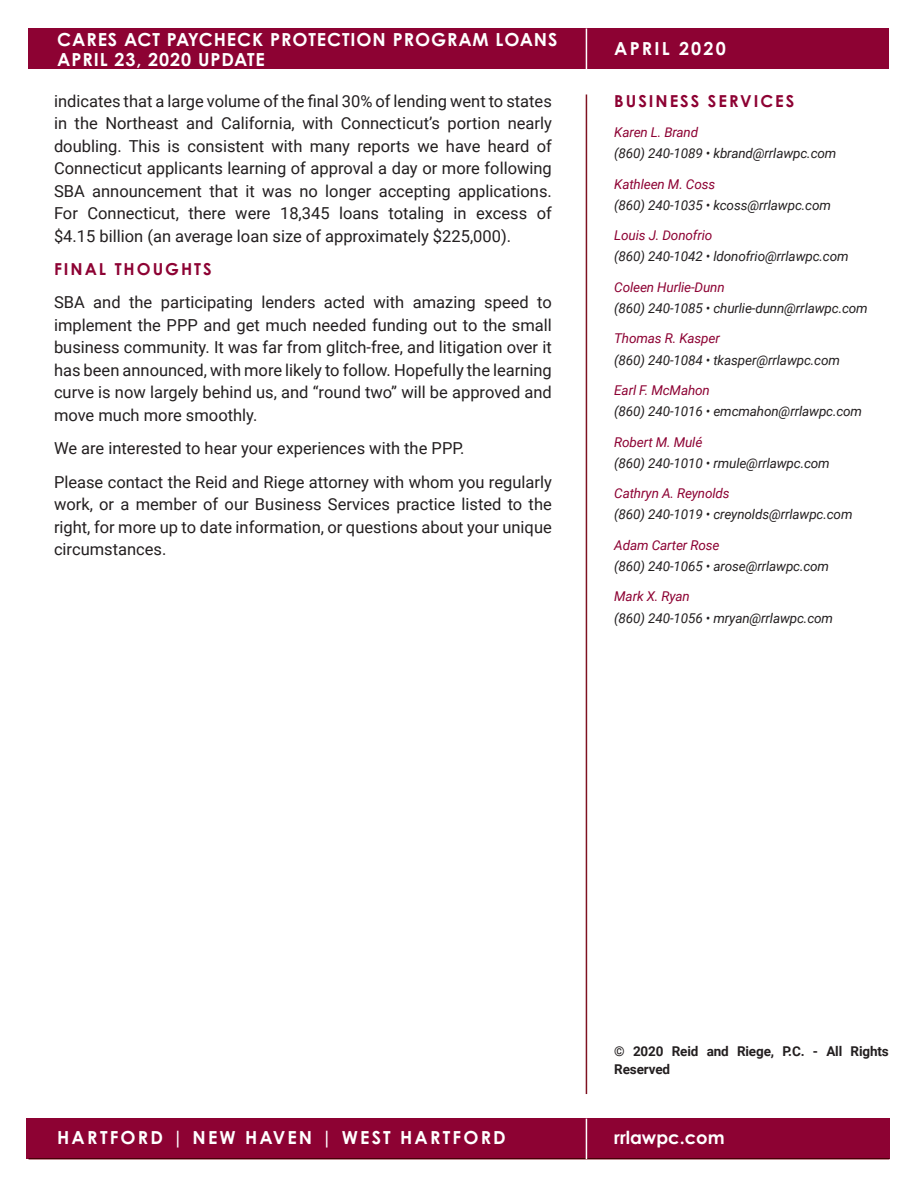
<style>
.page{position:relative;width:918px;height:1188px;background:#fff}
.page>*{position:absolute;margin:0;border:0;box-sizing:border-box;transform-origin:0 0}
.Body_Copy{font:700 18px/19.5px "Century Gothic Pro";letter-spacing:.05em;color:#fff}
.Body_Copy-2{font:700 18px "Century Gothic Pro";letter-spacing:.12em;color:#fff}
.Body_Copy-3{font:700 18px "Century Gothic Pro";color:#fff}
.Body_Copy-4{font:16.5px/22.5px "Roboto";color:#231f20;text-align:justify}
.Body_Copy-5{font:700 16.5px "Century Gothic Pro";letter-spacing:.12em;color:#8d0233}
.Body_Copy-6{font:italic 13.5px "Roboto";letter-spacing:-.01em;color:#231f20}
.Body_Copy-7{font:italic 13.5px "Roboto";letter-spacing:-.01em;color:#8d0233}
.t1{font:700 13.5px/18px "Roboto";letter-spacing:-.01em;color:#231f20}
</style>
<div class="page">
<hr style="left:586px;top:94px;width:1px;height:1000px;background:#7f1221">
<hr style="left:28px;top:1158px;width:862px;height:2px;background:#7f1221">
<div style="left:26px;top:1119px;width:864px;height:40px;background:#8d0233"></div>
<hr style="left:586px;top:1119px;width:1px;height:40px;background:#fff">
<div style="left:28px;top:28px;width:862px;height:41px;background:#8d0233"></div>
<hr style="left:586px;top:28px;width:1px;height:54px;background:#fff">
<p class="Body_Copy" style="left:57px;top:29px;width:502px">CARES ACT PAYCHECK PROTECTION PROGRAM LOANS<br>APRIL 23, 2020 UPDATE</p>
<p class="Body_Copy-2" style="left:614px;top:37px;width:113px">APRIL 2020</p>
<p class="Body_Copy-4" style="left:54px;top:89px;width:499px">indicates that a large volume of the final 30% of lending went to states in the Northeast and California, with Connecticut’s portion nearly doubling. This is consistent with many reports we have heard of Connecticut applicants learning of approval a day or more following SBA announcement that it was no longer accepting applications.<br>For Connecticut, there were 18,345 loans totaling in excess of $4.15 billion (an average loan size of approximately $225,000).</p>
<p class="Body_Copy-5" style="left:54px;top:259px;width:159px">FINAL THOUGHTS</p>
<p class="Body_Copy-4" style="left:54px;top:291px;width:499px">SBA and the participating lenders acted with amazing speed to implement the PPP and get much needed funding out to the small business community. It was far from glitch-free, and litigation over it has been announced, with more likely to follow. Hopefully the learning curve is now largely behind us, and “round two” will be approved and move much more smoothly.</p>
<p class="Body_Copy-4" style="left:54px;top:437px;width:412px">We are interested to hear your experiences with the PPP.</p>
<p class="Body_Copy-4" style="left:54px;top:470px;width:499px">Please contact the Reid and Riege attorney with whom you regularly work, or a member of our Business Services practice listed to the right, for more up to date information, or questions about your unique circumstances.</p>
<p class="Body_Copy-5" style="left:614px;top:90px;width:182px">BUSINESS SERVICES</p>
<p class="Body_Copy-7" style="left:614px;top:123px;width:86px">Karen L. Brand</p>
<p class="Body_Copy-6" style="left:614px;top:144px;width:224px">(860) 240-1089 • kbrand@rrlawpc.com</p>
<p class="Body_Copy-7" style="left:614px;top:174px;width:102px">Kathleen M. Coss</p>
<p class="Body_Copy-6" style="left:614px;top:196px;width:218px">(860) 240-1035 • kcoss@rrlawpc.com</p>
<p class="Body_Copy-7" style="left:614px;top:226px;width:100px">Louis J. Donofrio</p>
<p class="Body_Copy-6" style="left:614px;top:247px;width:236px">(860) 240-1042 • ldonofrio@rrlawpc.com</p>
<p class="Body_Copy-7" style="left:614px;top:277px;width:112px">Coleen Hurlie-Dunn</p>
<p class="Body_Copy-6" style="left:614px;top:299px;width:255px">(860) 240-1085 • churlie-dunn@rrlawpc.com</p>
<p class="Body_Copy-7" style="left:614px;top:329px;width:107px">Thomas R. Kasper</p>
<p class="Body_Copy-6" style="left:614px;top:350px;width:227px">(860) 240-1084 • tkasper@rrlawpc.com</p>
<p class="Body_Copy-7" style="left:614px;top:381px;width:97px">Earl F. McMahon</p>
<p class="Body_Copy-6" style="left:614px;top:402px;width:249px">(860) 240-1016 • emcmahon@rrlawpc.com</p>
<p class="Body_Copy-7" style="left:614px;top:432px;width:90px">Robert M. Mulé</p>
<p class="Body_Copy-6" style="left:614px;top:454px;width:217px">(860) 240-1010 • rmule@rrlawpc.com</p>
<p class="Body_Copy-7" style="left:614px;top:484px;width:117px">Cathryn A. Reynolds</p>
<p class="Body_Copy-6" style="left:614px;top:505px;width:240px">(860) 240-1019 • creynolds@rrlawpc.com</p>
<p class="Body_Copy-7" style="left:614px;top:535px;width:107px">Adam Carter Rose</p>
<p class="Body_Copy-6" style="left:614px;top:557px;width:216px">(860) 240-1065 • arose@rrlawpc.com</p>
<p class="Body_Copy-7" style="left:614px;top:587px;width:77px">Mark X. Ryan</p>
<p class="Body_Copy-6" style="left:614px;top:608px;width:220px">(860) 240-1056 • mryan@rrlawpc.com</p>
<p class="t1" style="left:614px;top:1042px;width:276px">© 2020 Reid and Riege, P.C. - All Rights<br>Reserved</p>
<p class="Body_Copy-2" style="left:57px;top:1126px;width:450px">HARTFORD | NEW HAVEN | WEST HARTFORD</p>
<p class="Body_Copy-3" style="left:614px;top:1126px;width:112px">rrlawpc.com</p>
</div>
